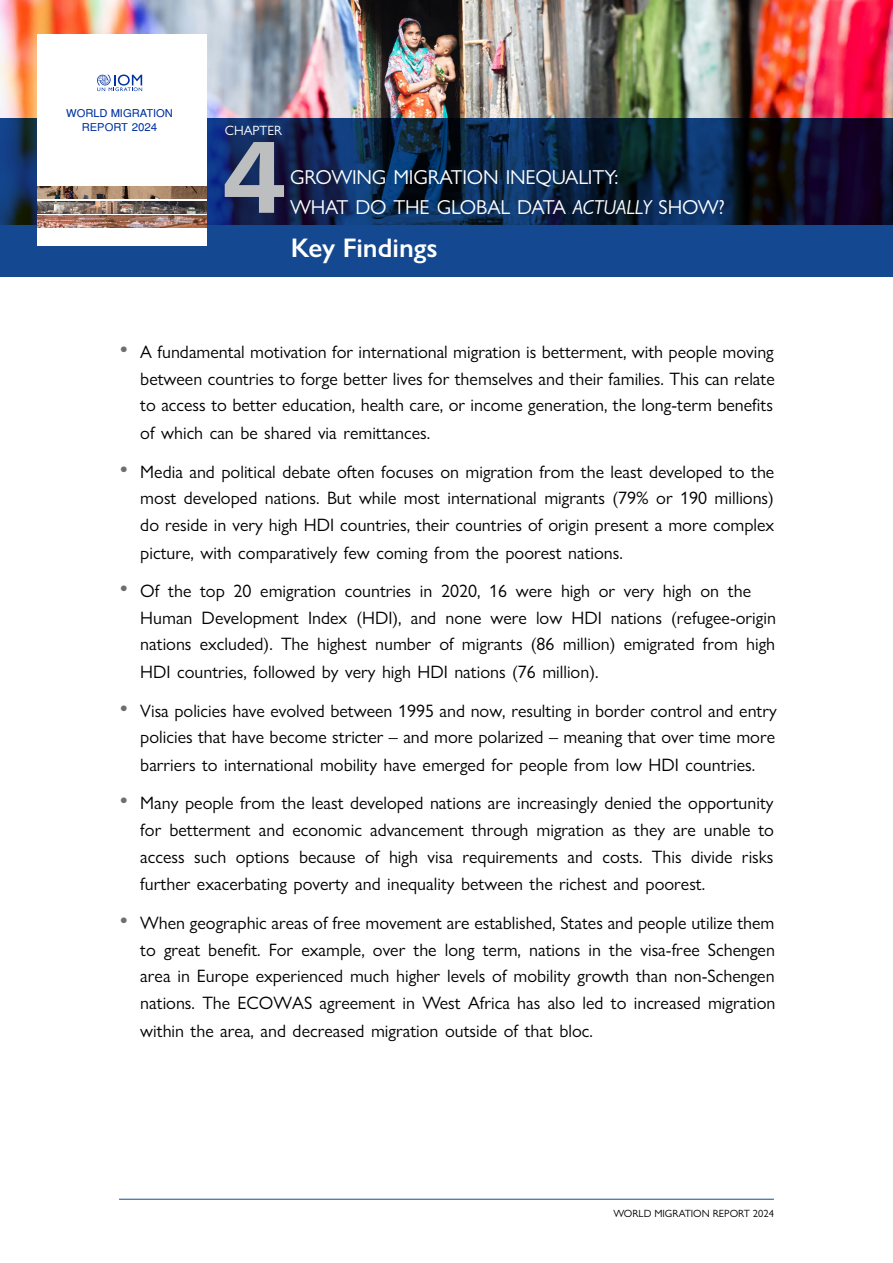
<style>
.page{position:relative;width:893px;height:1263px;background:#fff}
.page>*{position:absolute;margin:0;border:0;box-sizing:border-box;transform-origin:0 0}
.t1{font:700 105px "Neue Haas Unica W1 G";color:#bcbec0}
.t2{font:600 27px "Gill Sans Nova";color:#fff}
.t3{font:20.25px/30px "Gill Sans Nova";letter-spacing:-.01em;color:#fff}
.t4{font:18px/27px "Gill Sans Nova";color:#000;text-align:justify}
.t5{font:13.5px "Gill Sans Nova";color:#fff}
.t6{font:10.8px/14.1px "Helvetica";color:#0033a1;text-align:center}
.t7{font:10.5px "Gill Sans Nova";color:#000}
.s1{font-size:11.1px}
.s2{font-style:italic}
.s3{font-size:25.5px;color:#6d6e71}
</style>
<div class="page">
<hr style="left:119px;top:1199px;width:655px;height:1px;background:#144991">
<img style="left:0;top:0;width:893px;height:118px">
<svg style="left:0;top:118px;width:893px;height:158px;background:#103060"></svg>
<div style="left:37px;top:34px;width:169px;height:212px;background:#fff"></div>
<svg style="left:97px;top:75px;width:45px;height:16px"></svg>
<img style="left:37px;top:201px;width:169px;height:12px">
<img style="left:37px;top:186px;width:169px;height:13px">
<img style="left:37px;top:216px;width:169px;height:12px">
<p class="t6" style="left:66px;top:106px;width:108px">WORLD MIGRATION<br>REPORT <span class="s1">2024</span></p>
<p class="t5" style="left:225px;top:122px;width:59px">CHAPTER</p>
<h1 class="t1" style="left:223px;top:96px;width:64px">4</h1>
<p class="t3" style="left:290px;top:162px;width:436px">GROWING MIGRATION INEQUALITY:<br>WHAT DO THE GLOBAL DATA <span class="s2">ACTUALLY</span> SHOW?</p>
<h2 class="t2" style="left:291px;top:231px;width:148px">Key Findings</h2>
<p class="t4" style="left:140px;top:338px;width:636px;text-indent:-21px"><span class="s3">•</span> A fundamental motivation for international migration is betterment, with people moving between countries to forge better lives for themselves and their families. This can relate to access to better education, health care, or income generation, the long-term benefits of which can be shared via remittances.</p>
<p class="t4" style="left:140px;top:458px;width:635px;text-indent:-21px"><span class="s3">•</span> Media and political debate often focuses on migration from the least developed to the most developed nations. But while most international migrants (79% or 190 millions) do reside in very high HDI countries, their countries of origin present a more complex picture, with comparatively few coming from the poorest nations.</p>
<p class="t4" style="left:140px;top:577px;width:637px;text-align:left;text-indent:-21px"><span class="s3">•</span> Of the top 20 emigration countries in 2020, 16 were high or very high on the Human Development Index (HDI), and none were low HDI nations (refugee-origin nations excluded). The highest number of migrants (86 million) emigrated from high HDI countries, followed by very high HDI nations (76 million).</p>
<p class="t4" style="left:140px;top:697px;width:638px;text-indent:-21px"><span class="s3">•</span> Visa policies have evolved between 1995 and now, resulting in border control and entry policies that have become stricter – and more polarized – meaning that over time more barriers to international mobility have emerged for people from low HDI countries.</p>
<p class="t4" style="left:140px;top:790px;width:635px;text-indent:-21px"><span class="s3">•</span> Many people from the least developed nations are increasingly denied the opportunity for betterment and economic advancement through migration as they are unable to access such options because of high visa requirements and costs. This divide risks further exacerbating poverty and inequality between the richest and poorest.</p>
<p class="t4" style="left:140px;top:909px;width:637px;text-indent:-21px"><span class="s3">•</span> When geographic areas of free movement are established, States and people utilize them to great benefit. For example, over the long term, nations in the visa-free Schengen area in Europe experienced much higher levels of mobility growth than non-Schengen nations. The ECOWAS agreement in West Africa has also led to increased migration within the area, and decreased migration outside of that bloc.</p>
<p class="t7" style="left:613px;top:1207px;width:162px">WORLD MIGRATION REPORT 2024</p>
</div>
